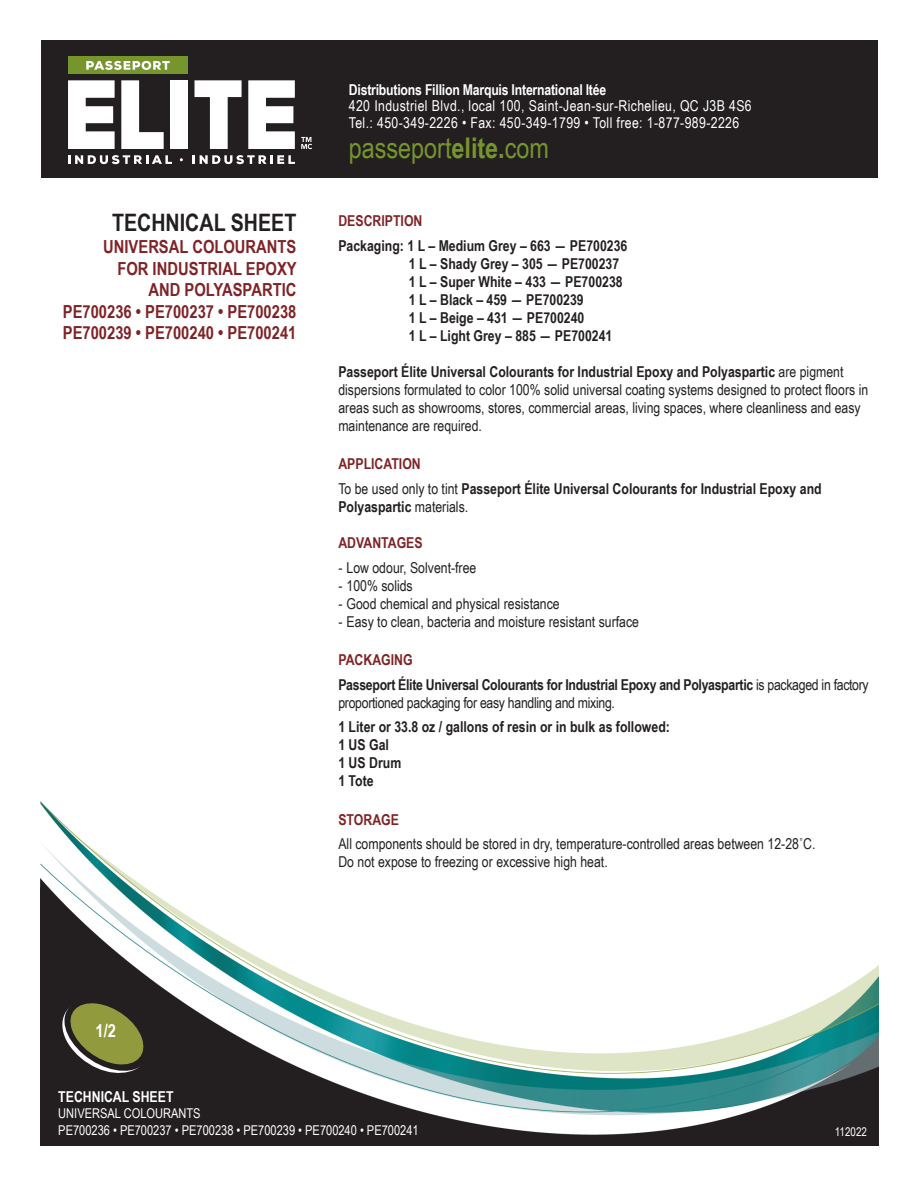
<style>
.page{position:relative;width:918px;height:1188px;background:#fff}
.page>*{position:absolute;margin:0;border:0;box-sizing:border-box;transform-origin:0 0}
.t1{font:28.5px "Arial Narrow";color:#76952c}
.t2{font:700 24px "Arial Narrow";color:#231f20}
.t3{font:700 18px/21.6px "Arial Narrow";color:#7f2327;text-align:right}
.t4{font:700 18px "Arial Narrow";color:#fff}
.t5{font:15px/18px "Arial Narrow";color:#231f20}
.t6{font:700 15px/18px "Arial Narrow";color:#231f20}
.t7{font:15px/17.1px "Arial Narrow";letter-spacing:.025em;color:#fff}
.t8{font:700 15px/24.8px "Arial Narrow";letter-spacing:-.02em;color:#231f20}
.t9{font:700 15px "Arial Narrow";letter-spacing:-.015em;color:#fff}
.t10{font:15px "Arial Narrow";letter-spacing:-.02em;color:#231f20}
.t11{font:700 15px "Arial Narrow";color:#7f2327}
.t12{font:13.5px/16.2px "Arial Narrow";color:#fff}
.t13{font:12px "Arial Narrow";color:#fff}
.s1{font-weight:700}
.s2{color:#7f2327}
.s3{font-weight:400}
</style>
<div class="page">
<img style="left:40px;top:801px;width:838px;height:345px">
<svg style="left:57px;top:1001px;width:91px;height:76px"></svg>
<div style="left:41px;top:41px;width:837px;height:137px;background:#231f20"></div>
<svg style="left:301px;top:137px;width:11px;height:12px"></svg>
<div style="left:68px;top:57px;width:120px;height:17px;background:#76952c"></div>
<svg style="left:86px;top:61px;width:84px;height:9px"></svg>
<svg style="left:68px;top:80px;width:47px;height:69px"></svg>
<div style="left:170px;top:80px;width:18px;height:69px;background:#fff"></div>
<svg style="left:195px;top:80px;width:47px;height:69px"></svg>
<svg style="left:121px;top:80px;width:43px;height:69px"></svg>
<svg style="left:248px;top:80px;width:47px;height:69px"></svg>
<svg style="left:68px;top:155px;width:104px;height:9px"></svg>
<svg style="left:193px;top:155px;width:102px;height:9px"></svg>
<h2 class="t2" style="left:112px;top:205px;width:186px">TECHNICAL SHEET</h2>
<p class="t3" style="left:63px;top:235px;width:235px">UNIVERSAL COLOURANTS<br>FOR INDUSTRIAL EPOXY<br>AND POLYASPARTIC<br>PE700236 • PE700237 • PE700238<br>PE700239 • PE700240 • PE700241</p>
<p class="t9" style="left:349px;top:78px;width:259px">Distributions Fillion Marquis International ltée</p>
<p class="t7" style="left:349px;top:97px;width:404px">420 Industriel Blvd., local 100, Saint-Jean-sur-Richelieu, QC J3B 4S6<br>Tel.: 450-349-2226 • Fax: 450-349-1799 • Toll free: 1-877-989-2226</p>
<h1 class="t1" style="left:349px;top:127px;width:202px">passeport<span class="s1">elite.</span>com</h1>
<p class="t11" style="left:338px;top:209px;width:86px">DESCRIPTION</p>
<p class="t6" style="left:409px;top:236px;width:220px;text-indent:-70px">Packaging: 1 L – Medium Grey – 663 ― PE700236<br>1 L – Shady Grey – 305 ― PE700237<br>1 L – Super White – 433 ― PE700238<br>1 L – Black – 459 ― PE700239<br>1 L – Beige – 431 ― PE700240<br>1 L – Light Grey – 885 ― PE700241</p>
<p class="t5" style="left:338px;top:362px;width:531px"><span class="s1">Passeport Élite Universal Colourants for Industrial Epoxy and Polyaspartic</span> are pigment dispersions formulated to color 100% solid universal coating systems designed to protect floors in areas such as showrooms, stores, commercial areas, living spaces, where cleanliness and easy maintenance are required.</p>
<p class="t6" style="left:338px;top:451px;width:485px;line-height:24.8px"><span class="s2">APPLICATION<br></span><span class="s3">To be used only to tint</span> Passeport Élite Universal Colourants for Industrial Epoxy and</p>
<p class="t6" style="left:338px;top:497px;width:131px">Polyaspartic <span class="s3">materials.</span></p>
<p class="t11" style="left:338px;top:531px;width:86px">ADVANTAGES</p>
<p class="t5" style="left:338px;top:558px;width:140px">- Low odour, Solvent-free</p>
<p class="t5" style="left:338px;top:576px;width:76px">- 100% solids</p>
<p class="t5" style="left:338px;top:594px;width:223px">- Good chemical and physical resistance</p>
<p class="t5" style="left:338px;top:612px;width:302px">- Easy to clean, bacteria and moisture resistant surface</p>
<p class="t8" style="left:338px;top:646px;width:532px"><span class="s2">PACKAGING<br></span>Passeport Élite Universal Colourants for Industrial Epoxy and Polyaspartic <span class="s3">is packaged in factory</span></p>
<p class="t10" style="left:338px;top:691px;width:278px">proportioned packaging for easy handling and mixing.</p>
<p class="t6" style="left:338px;top:717px;width:333px">1 Liter or 33.8 oz / gallons of resin or in bulk as followed:<br>1 US Gal<br>1 US Drum<br>1 Tote</p>
<p class="t11" style="left:338px;top:808px;width:62px">STORAGE</p>
<p class="t5" style="left:338px;top:834px;width:479px">All components should be stored in dry, temperature-controlled areas between 12-28˚C.<br>Do not expose to freezing or excessive high heat.</p>
<p class="t4" style="left:95px;top:1017px;width:22px">1/2</p>
<p class="t9" style="left:58px;top:1086px;width:117px">TECHNICAL SHEET</p>
<p class="t12" style="left:58px;top:1105px;width:362px">UNIVERSAL COLOURANTS<br>PE700236 • PE700237 • PE700238 • PE700239 • PE700240 • PE700241</p>
<p class="t13" style="left:835px;top:1123px;width:34px">112022</p>
</div>
